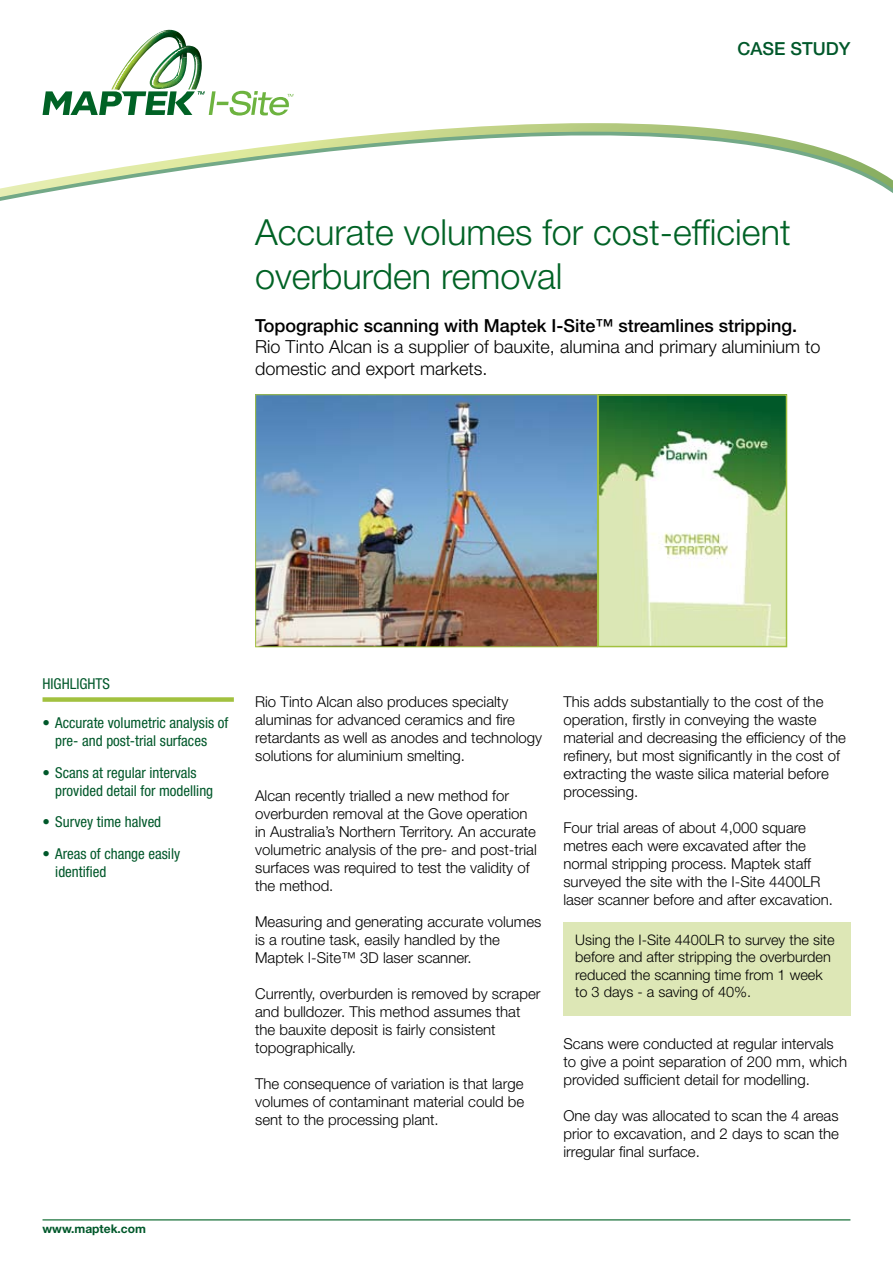
<style>
.page{position:relative;width:893px;height:1263px;background:#fff}
.page>*{position:absolute;margin:0;border:0;box-sizing:border-box;transform-origin:0 0}
.t1{font:300 36px/43.2px "Helvetica Neue LT Std";color:#006225}
.t2{font:300 18px/21.6px "Helvetica Neue LT Std";color:#000}
.t3{font:500 18px "Helvetica Neue LT Std";color:#000}
.t4{font:500 18px "Helvetica Neue LT Std";color:#00582a}
.t5{font:300 15px/18px "Helvetica Neue LT Std";color:#000}
.t6{font:condensed 15px/18px "Helvetica Neue LT Std";color:#00582a}
.t7{font:300 14.55px/17.4px "Helvetica Neue LT Std";color:#000}
.t8{font:700 12px "Helvetica Neue LT Std";color:#00582a}
</style>
<div class="page">
<svg style="left:0;top:94px;width:893px;height:103px"></svg>
<svg style="left:43px;top:30px;width:250px;height:86px"></svg>
<hr style="left:43px;top:1219px;width:807px;height:1px;background:#006225">
<div style="left:563px;top:922px;width:287px;height:93px;background:#dde7b6"></div>
<img style="left:257px;top:396px;width:527px;height:249px">
<div style="left:255px;top:394px;width:343px;height:253px;border:1px solid #a2c13f"></div>
<div style="left:598px;top:394px;width:189px;height:253px;border:2px solid #a2c13f"></div>
<div style="left:43px;top:697px;width:191px;height:5px;background:#a2c13f"></div>
<p class="t4" style="left:737px;top:38px;width:115px">CASE STUDY</p>
<h1 class="t1" style="left:255px;top:210px;width:537px">Accurate volumes for cost-efficient overburden removal</h1>
<p class="t3" style="left:255px;top:315px;width:544px">Topographic scanning with Maptek I-Site™ streamlines stripping.</p>
<p class="t2" style="left:255px;top:336px;width:567px">Rio Tinto Alcan is a supplier of bauxite, alumina and primary aluminium to domestic and export markets.</p>
<p class="t6" style="left:43px;top:674px;width:69px">HIGHLIGHTS</p>
<p class="t6" style="left:43px;top:714px;width:187px;text-align:center">• Accurate volumetric analysis of pre- and post-trial surfaces</p>
<p class="t6" style="left:55px;top:763px;width:159px;text-indent:-13px">• Scans at regular intervals provided detail for modelling</p>
<p class="t6" style="left:43px;top:813px;width:120px">• Survey time halved</p>
<p class="t6" style="left:55px;top:844px;width:126px;text-indent:-13px">• Areas of change easily identified</p>
<p class="t8" style="left:43px;top:1221px;width:105px">www.maptek.com</p>
<p class="t5" style="left:255px;top:693px;width:288px">Rio Tinto Alcan also produces specialty aluminas for advanced ceramics and fire retardants as well as anodes and technology solutions for aluminium smelting.</p>
<p class="t5" style="left:255px;top:786px;width:283px">Alcan recently trialled a new method for overburden removal at the Gove operation in Australia’s Northern Territory. An accurate volumetric analysis of the pre- and post-trial surfaces was required to test the validity of the method.</p>
<p class="t5" style="left:255px;top:912px;width:288px">Measuring and generating accurate volumes is a routine task, easily handled by the<br>Maptek I-Site™ 3D laser scanner.</p>
<p class="t5" style="left:255px;top:984px;width:287px">Currently, overburden is removed by scraper and bulldozer. This method assumes that the bauxite deposit is fairly consistent topographically.</p>
<p class="t5" style="left:255px;top:1074px;width:271px;text-align:justify">The consequence of variation is that large volumes of contaminant material could be sent to the processing plant.</p>
<p class="t5" style="left:563px;top:693px;width:284px">This adds substantially to the cost of the operation, firstly in conveying the waste material and decreasing the efficiency of the refinery, but most significantly in the cost of extracting the waste silica material before processing.</p>
<p class="t5" style="left:563px;top:819px;width:271px">Four trial areas of about 4,000 square metres each were excavated after the normal stripping process. Maptek staff surveyed the site with the I-Site 4400LR laser scanner before and after excavation.</p>
<p class="t7" style="left:575px;top:930px;width:261px">Using the I-Site 4400LR to survey the site before and after stripping the overburden reduced the scanning time from 1 week to 3 days - a saving of 40%.</p>
<p class="t5" style="left:563px;top:1035px;width:285px">Scans were conducted at regular intervals to give a point separation of 200 mm, which provided sufficient detail for modelling.</p>
<p class="t5" style="left:563px;top:1107px;width:277px;text-align:justify">One day was allocated to scan the 4 areas prior to excavation, and 2 days to scan the irregular final surface.</p>
</div>
